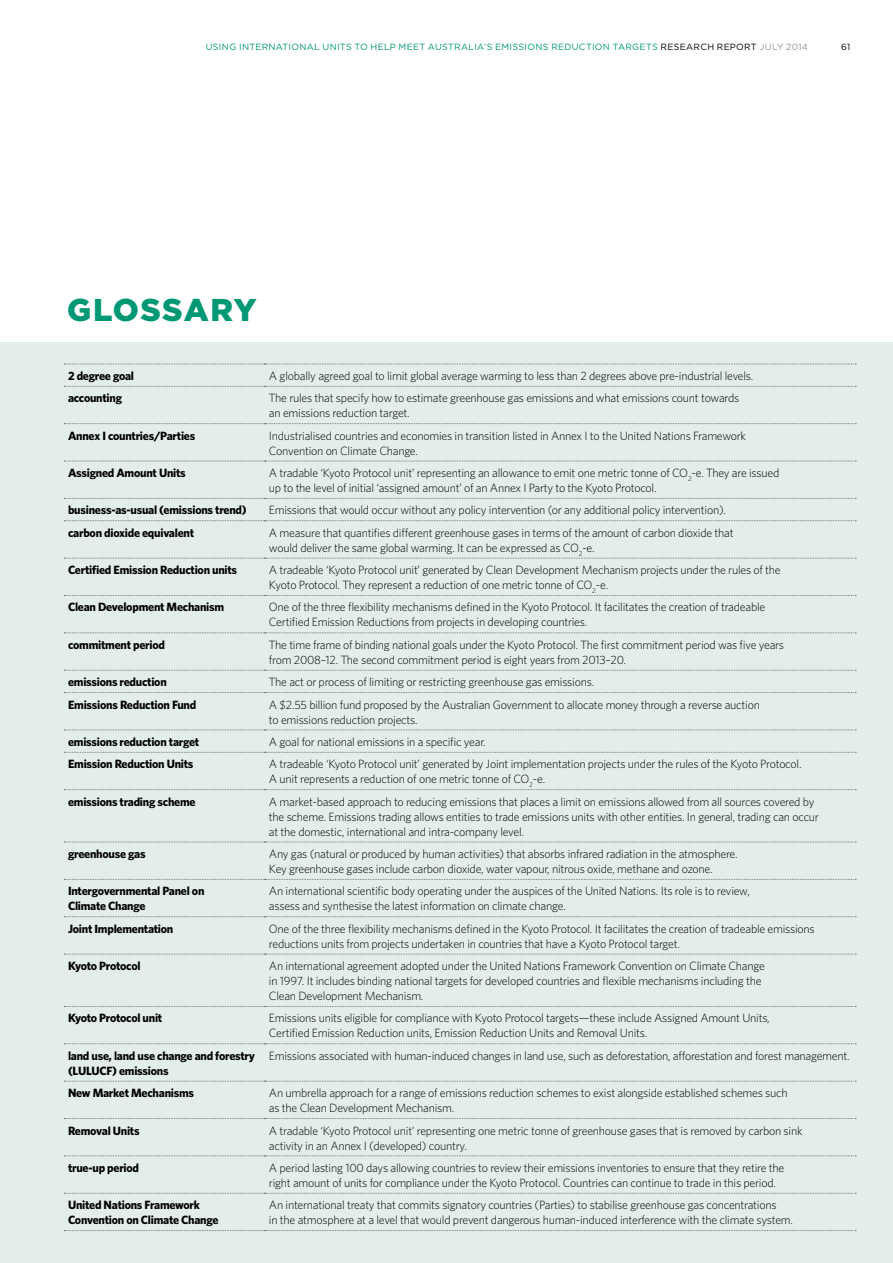
<style>
.page{position:relative;width:893px;height:1263px;background:#fff}
.page>*{position:absolute;margin:0;border:0;box-sizing:border-box;transform-origin:0 0}
.t1{font:900 31.5px "Gotham";letter-spacing:.04em;color:#009874}
.t2{font:300 12px/15px "Whitney";letter-spacing:-.02em;color:#000}
.t3{font:700 12px/15px "Whitney";letter-spacing:-.02em;color:#000}
.t4{font:9px "Gotham";letter-spacing:.03em;color:#009874}
.t5{font:9px "Gotham";color:#000}
.s1{color:#000}
.s2{color:#939598}
</style>
<div class="page">
<hr style="left:0;top:0;width:1px;height:1263px;background:#e3eee9">
<div style="left:0;top:342px;width:893px;height:921px;background:#e3eee9"></div>
<svg style="left:64px;top:386px;width:792px;height:1px"></svg>
<svg style="left:64px;top:423px;width:792px;height:1px"></svg>
<svg style="left:64px;top:461px;width:792px;height:1px"></svg>
<svg style="left:64px;top:498px;width:792px;height:1px"></svg>
<svg style="left:64px;top:520px;width:792px;height:1px"></svg>
<svg style="left:64px;top:558px;width:792px;height:1px"></svg>
<svg style="left:64px;top:595px;width:792px;height:1px"></svg>
<svg style="left:64px;top:632px;width:792px;height:1px"></svg>
<svg style="left:64px;top:670px;width:792px;height:1px"></svg>
<svg style="left:64px;top:692px;width:792px;height:1px"></svg>
<svg style="left:64px;top:729px;width:792px;height:1px"></svg>
<svg style="left:64px;top:752px;width:792px;height:1px"></svg>
<svg style="left:64px;top:789px;width:792px;height:1px"></svg>
<svg style="left:64px;top:879px;width:792px;height:1px"></svg>
<svg style="left:64px;top:916px;width:792px;height:1px"></svg>
<svg style="left:64px;top:1043px;width:792px;height:1px"></svg>
<svg style="left:64px;top:1155px;width:792px;height:1px"></svg>
<svg style="left:64px;top:1193px;width:792px;height:1px"></svg>
<svg style="left:64px;top:364px;width:792px;height:1px"></svg>
<svg style="left:64px;top:842px;width:792px;height:1px"></svg>
<svg style="left:64px;top:1006px;width:792px;height:1px"></svg>
<svg style="left:64px;top:1081px;width:792px;height:1px"></svg>
<svg style="left:64px;top:1118px;width:792px;height:1px"></svg>
<svg style="left:64px;top:954px;width:792px;height:1px"></svg>
<svg style="left:64px;top:1230px;width:792px;height:1px"></svg>
<p class="t4" style="left:206px;top:42px;width:604px">USING INTERNATIONAL UNITS TO HELP MEET AUSTRALIA’S EMISSIONS REDUCTION TARGETS <span class="s1">RESEARCH REPORT</span> <span class="s2">JULY 2014</span></p>
<p class="t5" style="left:841px;top:42px;width:11px">61</p>
<h1 class="t1" style="left:67px;top:292px;width:191px">GLOSSARY</h1>
<p class="t3" style="left:68px;top:368px;width:68px">2 degree goal</p>
<p class="t2" style="left:269px;top:368px;width:486px">A globally agreed goal to limit global average warming to less than 2 degrees above pre-industrial levels.</p>
<p class="t3" style="left:68px;top:390px;width:56px">accounting</p>
<p class="t2" style="left:269px;top:390px;width:472px">The rules that specify how to estimate greenhouse gas emissions and what emissions count towards an emissions reduction target.</p>
<p class="t3" style="left:68px;top:428px;width:129px">Annex I countries/Parties</p>
<p class="t2" style="left:269px;top:428px;width:479px">Industrialised countries and economies in transition listed in Annex I to the United Nations Framework<br>Convention on Climate Change.</p>
<p class="t3" style="left:68px;top:465px;width:119px">Assigned Amount Units</p>
<p class="t2" style="left:269px;top:465px;width:512px">A tradable ‘Kyoto Protocol unit’ representing an allowance to emit one metric tonne of CO<sub>2</sub>-e. They are issued up to the level of initial ‘assigned amount’ of an Annex I Party to the Kyoto Protocol.</p>
<p class="t3" style="left:68px;top:502px;width:180px">business-as-usual (emissions trend)</p>
<p class="t2" style="left:269px;top:502px;width:459px">Emissions that would occur without any policy intervention (or any additional policy intervention).</p>
<p class="t3" style="left:68px;top:525px;width:128px">carbon dioxide equivalent</p>
<p class="t2" style="left:269px;top:525px;width:466px">A measure that quantifies different greenhouse gases in terms of the amount of carbon dioxide that would deliver the same global warming. It can be expressed as CO<sub>2</sub>-e.</p>
<p class="t3" style="left:68px;top:562px;width:171px">Certified Emission Reduction units</p>
<p class="t2" style="left:269px;top:562px;width:513px">A tradeable ‘Kyoto Protocol unit’ generated by Clean Development Mechanism projects under the rules of the<br>Kyoto Protocol. They represent a reduction of one metric tonne of CO<sub>2</sub>-e.</p>
<p class="t3" style="left:68px;top:599px;width:158px">Clean Development Mechanism</p>
<p class="t2" style="left:269px;top:599px;width:498px">One of the three flexibility mechanisms defined in the Kyoto Protocol. It facilitates the creation of tradeable<br>Certified Emission Reductions from projects in developing countries.</p>
<p class="t3" style="left:68px;top:637px;width:98px">commitment period</p>
<p class="t2" style="left:269px;top:637px;width:517px">The time frame of binding national goals under the Kyoto Protocol. The first commitment period was five years from 2008–12. The second commitment period is eight years from 2013–20.</p>
<p class="t3" style="left:68px;top:674px;width:100px">emissions reduction</p>
<p class="t2" style="left:269px;top:674px;width:327px">The act or process of limiting or restricting greenhouse gas emissions.</p>
<p class="t3" style="left:68px;top:696px;width:130px">Emissions Reduction Fund</p>
<p class="t2" style="left:269px;top:696px;width:492px">A $2.55 billion fund proposed by the Australian Government to allocate money through a reverse auction to emissions reduction projects.</p>
<p class="t3" style="left:68px;top:734px;width:133px">emissions reduction target</p>
<p class="t2" style="left:269px;top:734px;width:218px">A goal for national emissions in a specific year.</p>
<p class="t3" style="left:68px;top:756px;width:127px">Emission Reduction Units</p>
<p class="t2" style="left:269px;top:756px;width:534px">A tradeable ‘Kyoto Protocol unit’ generated by Joint implementation projects under the rules of the Kyoto Protocol.<br>A unit represents a reduction of one metric tonne of CO<sub>2</sub>-e.</p>
<p class="t3" style="left:68px;top:794px;width:129px">emissions trading scheme</p>
<p class="t2" style="left:269px;top:793px;width:551px">A market-based approach to reducing emissions that places a limit on emissions allowed from all sources covered by the scheme. Emissions trading allows entities to trade emissions units with other entities. In general, trading can occur at the domestic, international and intra-company level.</p>
<p class="t3" style="left:68px;top:846px;width:79px">greenhouse gas</p>
<p class="t2" style="left:269px;top:846px;width:470px">Any gas (natural or produced by human activities) that absorbs infrared radiation in the atmosphere.<br>Key greenhouse gases include carbon dioxide, water vapour, nitrous oxide, methane and ozone.</p>
<p class="t3" style="left:68px;top:883px;width:138px">Intergovernmental Panel on<br>Climate Change</p>
<p class="t2" style="left:269px;top:883px;width:482px">An international scientific body operating under the auspices of the United Nations. Its role is to review, assess and synthesise the latest information on climate change.</p>
<p class="t3" style="left:68px;top:921px;width:107px">Joint Implementation</p>
<p class="t2" style="left:269px;top:921px;width:547px">One of the three flexibility mechanisms defined in the Kyoto Protocol. It facilitates the creation of tradeable emissions reductions units from projects undertaken in countries that have a Kyoto Protocol target.</p>
<p class="t3" style="left:68px;top:958px;width:74px">Kyoto Protocol</p>
<p class="t2" style="left:269px;top:958px;width:497px">An international agreement adopted under the United Nations Framework Convention on Climate Change in 1997. It includes binding national targets for developed countries and flexible mechanisms including the<br>Clean Development Mechanism.</p>
<p class="t3" style="left:68px;top:1010px;width:96px">Kyoto Protocol unit</p>
<p class="t2" style="left:269px;top:1010px;width:502px">Emissions units eligible for compliance with Kyoto Protocol targets—these include Assigned Amount Units,<br>Certified Emission Reduction units, Emission Reduction Units and Removal Units.</p>
<p class="t3" style="left:68px;top:1048px;width:188px">land use, land use change and forestry (LULUCF) emissions</p>
<p class="t2" style="left:269px;top:1048px;width:582px">Emissions associated with human-induced changes in land use, such as deforestation, afforestation and forest management.</p>
<p class="t3" style="left:68px;top:1085px;width:128px">New Market Mechanisms</p>
<p class="t2" style="left:269px;top:1085px;width:520px">An umbrella approach for a range of emissions reduction schemes to exist alongside established schemes such as the Clean Development Mechanism.</p>
<p class="t3" style="left:68px;top:1122px;width:73px">Removal Units</p>
<p class="t2" style="left:269px;top:1122px;width:535px">A tradable ‘Kyoto Protocol unit’ representing one metric tonne of greenhouse gases that is removed by carbon sink activity in an Annex I (developed) country.</p>
<p class="t3" style="left:68px;top:1160px;width:73px">true-up period</p>
<p class="t2" style="left:269px;top:1160px;width:517px">A period lasting 100 days allowing countries to review their emissions inventories to ensure that they retire the right amount of units for compliance under the Kyoto Protocol. Countries can continue to trade in this period.</p>
<p class="t3" style="left:68px;top:1197px;width:152px">United Nations Framework<br>Convention on Climate Change</p>
<p class="t2" style="left:269px;top:1197px;width:526px">An international treaty that commits signatory countries (Parties) to stabilise greenhouse gas concentrations<br>in the atmosphere at a level that would prevent dangerous human-induced interference with the climate system.</p>
</div>
